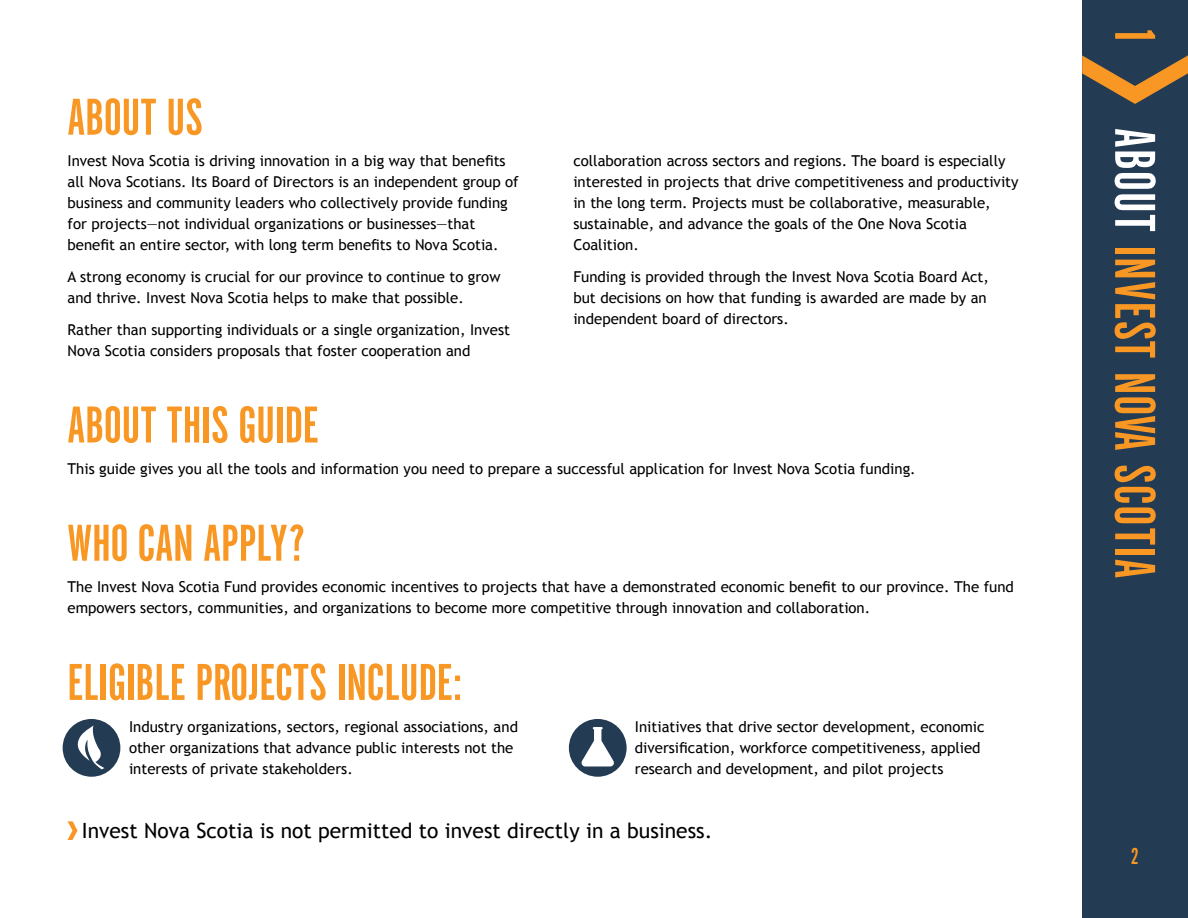
<style>
.page{position:relative;width:1188px;height:918px;background:#fff}
.page>*{position:absolute;margin:0;border:0;box-sizing:border-box;transform-origin:0 0}
.t1{font:60px "Alternate Gothic No 1";letter-spacing:.025em;color:#f89723}
.t2{font:54px "Alternate Gothic No 1";letter-spacing:.005em;color:#f89723}
.t3{font:24px "Alternate Gothic No 1";color:#f89723}
.t4{font:21px "Trebuchet MS";color:#000}
.t5{font:15px/21px "Trebuchet MS";color:#000}
.s1{color:#fff}
</style>
<div class="page">
<div style="left:1082px;top:0;width:106px;height:918px;background:#243b54"></div>
<svg style="left:1082px;top:55px;width:106px;height:49px"></svg>
<svg style="left:68px;top:821px;width:10px;height:19px"></svg>
<div style="left:569px;top:719px;width:58px;height:58px;background:#243b54;border-radius:50%"></div>
<svg style="left:581px;top:727px;width:33px;height:39px"></svg>
<div style="left:63px;top:719px;width:57px;height:58px;background:#243b54;border-radius:50%"></div>
<svg style="left:77px;top:726px;width:27px;height:43px"></svg>
<h2 class="t2" style="left:68px;top:81px;width:137px">ABOUT US</h2>
<p class="t5" style="left:68px;top:151px;width:453px">Invest Nova Scotia is driving innovation in a big way that benefits all Nova Scotians. Its Board of Directors is an independent group of business and community leaders who collectively provide funding for projects—not individual organizations or businesses—that benefit an entire sector, with long term benefits to Nova Scotia.</p>
<p class="t5" style="left:68px;top:267px;width:435px">A strong economy is crucial for our province to continue to grow and thrive. Invest Nova Scotia helps to make that possible.</p>
<p class="t5" style="left:68px;top:319px;width:444px">Rather than supporting individuals or a single organization, Invest<br>Nova Scotia considers proposals that foster cooperation and</p>
<p class="t5" style="left:573px;top:151px;width:447px">collaboration across sectors and regions. The board is especially interested in projects that drive competitiveness and productivity in the long term. Projects must be collaborative, measurable, sustainable, and advance the goals of the One Nova Scotia Coalition.</p>
<p class="t5" style="left:573px;top:267px;width:417px">Funding is provided through the Invest Nova Scotia Board Act, but decisions on how that funding is awarded are made by an independent board of directors.</p>
<h2 class="t2" style="left:68px;top:388px;width:253px">ABOUT THIS GUIDE</h2>
<p class="t5" style="left:68px;top:459px;width:850px">This guide gives you all the tools and information you need to prepare a successful application for Invest Nova Scotia funding.</p>
<h2 class="t2" style="left:68px;top:507px;width:239px">WHO CAN APPLY?</h2>
<p class="t5" style="left:68px;top:577px;width:948px">The Invest Nova Scotia Fund provides economic incentives to projects that have a demonstrated economic benefit to our province. The fund empowers sectors, communities, and organizations to become more competitive through innovation and collaboration.</p>
<h2 class="t2" style="left:68px;top:646px;width:396px">ELIGIBLE PROJECTS INCLUDE:</h2>
<p class="t5" style="left:129px;top:716px;width:391px">Industry organizations, sectors, regional associations, and other organizations that advance public interests not the interests of private stakeholders.</p>
<p class="t5" style="left:635px;top:716px;width:351px">Initiatives that drive sector development, economic diversification, workforce competitiveness, applied research and development, and pilot projects</p>
<h3 class="t4" style="left:82px;top:819px;width:632px">Invest Nova Scotia is not permitted to invest directly in a business.</h3>
<h1 class="t1" style="left:1175px;top:29px;width:13px;rotate:90deg">1</h1>
<h1 class="t1" style="left:1175px;top:128px;width:452px;rotate:90deg"><span class="s1">ABOUT</span> INVEST NOVA SCOTIA</h1>
<h3 class="t3" style="left:1131px;top:840px;width:9px">2</h3>
</div>
